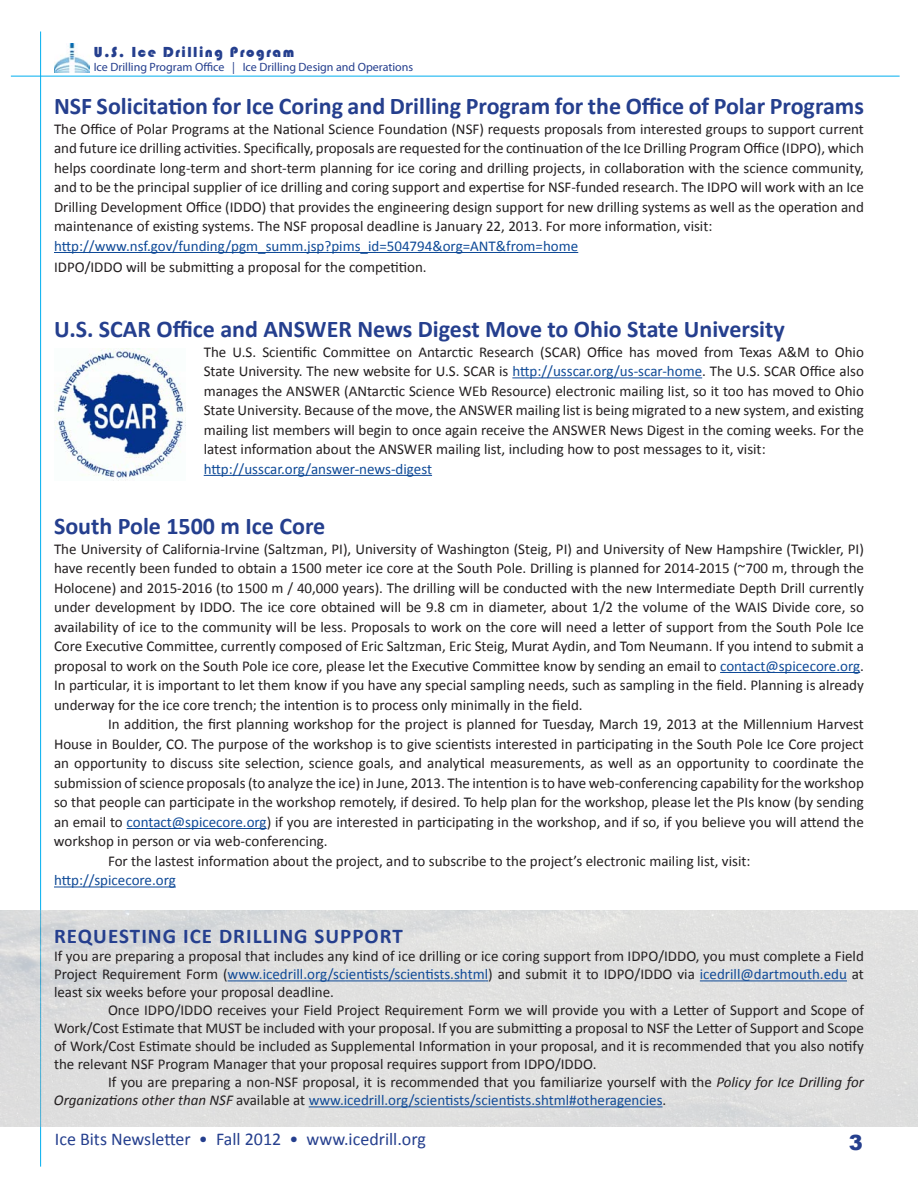
<style>
.page{position:relative;width:918px;height:1188px;background:#fff}
.page>*{position:absolute;margin:0;border:0;box-sizing:border-box;transform-origin:0 0}
.t1{font:700 24px "Calibri";color:#253f8e}
.t2{font:700 21px "Calibri";letter-spacing:.05em;color:#253f8e}
.Meetings__details{font:900 21px "Arial";color:#253f8e}
.t3{font:18px "Calibri";color:#253f8e}
.t4{font:15px/19.5px "Calibri";color:#231f20;text-align:justify}
.t5{font:15px "Calibri";color:#0f4a97}
.t6{font:15px "Bauhaus 93";letter-spacing:.1em;color:#253f8e}
.t7{font:12px "Myriad Pro";color:#253f8e}
.s1{color:#0f4a97}
.s2{font-style:italic}
</style>
<div class="page">
<hr style="left:11px;top:76px;width:889px;height:1px;background:#00aeef">
<hr style="left:40px;top:32px;width:1px;height:1135px;background:#00aeef">
<img style="left:55px;top:43px;width:34px;height:29px">
<hr style="left:54px;top:252px;width:524px;height:1px;background:#0f4a97">
<hr style="left:512px;top:377px;width:190px;height:1px;background:#0f4a97">
<hr style="left:204px;top:475px;width:228px;height:1px;background:#0f4a97">
<hr style="left:720px;top:672px;width:140px;height:1px;background:#0f4a97">
<hr style="left:127px;top:828px;width:140px;height:1px;background:#0f4a97">
<hr style="left:54px;top:887px;width:122px;height:1px;background:#0f4a97">
<div style="left:0;top:910px;width:918px;height:216px;background:#e0e0df"></div>
<hr style="left:228px;top:980px;width:260px;height:1px;background:#0f4a97">
<hr style="left:700px;top:980px;width:147px;height:1px;background:#0f4a97">
<hr style="left:309px;top:1106px;width:354px;height:1px;background:#0f4a97">
<img style="left:54px;top:349px;width:132px;height:131px">
<p class="t6" style="left:94px;top:43px;width:202px">U.S. Ice Drilling Program</p>
<p class="t7" style="left:94px;top:59px;width:321px">Ice Drilling Program Office | Ice Drilling Design and Operations</p>
<p class="t1" style="left:54px;top:91px;width:811px">NSF Solicitation for Ice Coring and Drilling Program for the Office of Polar Programs</p>
<p class="t4" style="left:54px;top:118px;width:812px">The Office of Polar Programs at the National Science Foundation (NSF) requests proposals from interested groups to support current and future ice drilling activities. Specifically, proposals are requested for the continuation of the Ice Drilling Program Office (IDPO), which helps coordinate long-term and short-term planning for ice coring and drilling projects, in collaboration with the science community, and to be the principal supplier of ice drilling and coring support and expertise for NSF-funded research. The IDPO will work with an Ice Drilling Development Office (IDDO) that provides the engineering design support for new drilling systems as well as the operation and maintenance of existing systems. The NSF proposal deadline is January 22, 2013. For more information, visit:</p>
<p class="t5" style="left:54px;top:237px;width:526px">http://www.nsf.gov/funding/pgm_summ.jsp?pims_id=504794&amp;org=ANT&amp;from=home</p>
<p class="t4" style="left:54px;top:257px;width:374px">IDPO/IDDO will be submitting a proposal for the competition.</p>
<p class="t1" style="left:54px;top:314px;width:732px">U.S. SCAR Office and ANSWER News Digest Move to Ohio State University</p>
<p class="t4" style="left:204px;top:341px;width:662px">The U.S. Scientific Committee on Antarctic Research (SCAR) Office has moved from Texas A&amp;M to Ohio State University. The new website for U.S. SCAR is <span class="s1">http://usscar.org/us-scar-home</span>. The U.S. SCAR Office also manages the ANSWER (ANtarctic Science WEb Resource) electronic mailing list, so it too has moved to Ohio State University. Because of the move, the ANSWER mailing list is being migrated to a new system, and existing mailing list members will begin to once again receive the ANSWER News Digest in the coming weeks. For the latest information about the ANSWER mailing list, including how to post messages to it, visit:</p>
<p class="t5" style="left:204px;top:459px;width:230px">http://usscar.org/answer-news-digest</p>
<p class="t1" style="left:54px;top:511px;width:273px">South Pole 1500 m Ice Core</p>
<p class="t4" style="left:54px;top:538px;width:812px">The University of California-Irvine (Saltzman, PI), University of Washington (Steig, PI) and University of New Hampshire (Twickler, PI) have recently been funded to obtain a 1500 meter ice core at the South Pole. Drilling is planned for 2014-2015 (~700 m, through the Holocene) and 2015-2016 (to 1500 m / 40,000 years). The drilling will be conducted with the new Intermediate Depth Drill currently under development by IDDO. The ice core obtained will be 9.8 cm in diameter, about 1/2 the volume of the WAIS Divide core, so availability of ice to the community will be less. Proposals to work on the core will need a letter of support from the South Pole Ice Core Executive Committee, currently composed of Eric Saltzman, Eric Steig, Murat Aydin, and Tom Neumann. If you intend to submit a proposal to work on the South Pole ice core, please let the Executive Committee know by sending an email to <span class="s1">contact@spicecore.org</span>.<br>In particular, it is important to let them know if you have any special sampling needs, such as sampling in the field. Planning is already underway for the ice core trench; the intention is to process only minimally in the field.</p>
<p class="t4" style="left:54px;top:714px;width:812px;text-indent:54px">In addition, the first planning workshop for the project is planned for Tuesday, March 19, 2013 at the Millennium Harvest House in Boulder, CO. The purpose of the workshop is to give scientists interested in participating in the South Pole Ice Core project an opportunity to discuss site selection, science goals, and analytical measurements, as well as an opportunity to coordinate the submission of science proposals (to analyze the ice) in June, 2013. The intention is to have web-conferencing capability for the workshop so that people can participate in the workshop remotely, if desired. To help plan for the workshop, please let the PIs know (by sending an email to <span class="s1">contact@spicecore.org</span>) if you are interested in participating in the workshop, and if so, if you believe you will attend the workshop in person or via web-conferencing.</p>
<p class="t4" style="left:108px;top:850px;width:644px">For the lastest information about the project, and to subscribe to the project’s electronic mailing list, visit:</p>
<p class="t5" style="left:54px;top:871px;width:123px">http://spicecore.org</p>
<p class="t2" style="left:54px;top:923px;width:350px">REQUESTING ICE DRILLING SUPPORT</p>
<p class="t4" style="left:54px;top:947px;width:811px;line-height:18px">If you are preparing a proposal that includes any kind of ice drilling or ice coring support from IDPO/IDDO, you must complete a Field Project Requirement Form (<span class="s1">www.icedrill.org/scientists/scientists.shtml</span>) and submit it to IDPO/IDDO via <span class="s1">icedrill@dartmouth.edu</span> at least six weeks before your proposal deadline.</p>
<p class="t4" style="left:54px;top:1001px;width:811px;line-height:18px;text-indent:54px">Once IDPO/IDDO receives your Field Project Requirement Form we will provide you with a Letter of Support and Scope of Work/Cost Estimate that MUST be included with your proposal. If you are submitting a proposal to NSF the Letter of Support and Scope of Work/Cost Estimate should be included as Supplemental Information in your proposal, and it is recommended that you also notify the relevant NSF Program Manager that your proposal requires support from IDPO/IDDO.</p>
<p class="t4" style="left:54px;top:1073px;width:812px;line-height:18px;text-indent:54px">If you are preparing a non-NSF proposal, it is recommended that you familiarize yourself with the <span class="s2">Policy for Ice Drilling for<br>Organizations other than NSF</span> available at <span class="s1">www.icedrill.org/scientists/scientists.shtml#otheragencies</span>.</p>
<p class="t3" style="left:55px;top:1128px;width:373px">Ice Bits Newsletter • Fall 2012 • www.icedrill.org</p>
<p class="Meetings__details" style="left:849px;top:1128px;width:16px">3</p>
</div>
